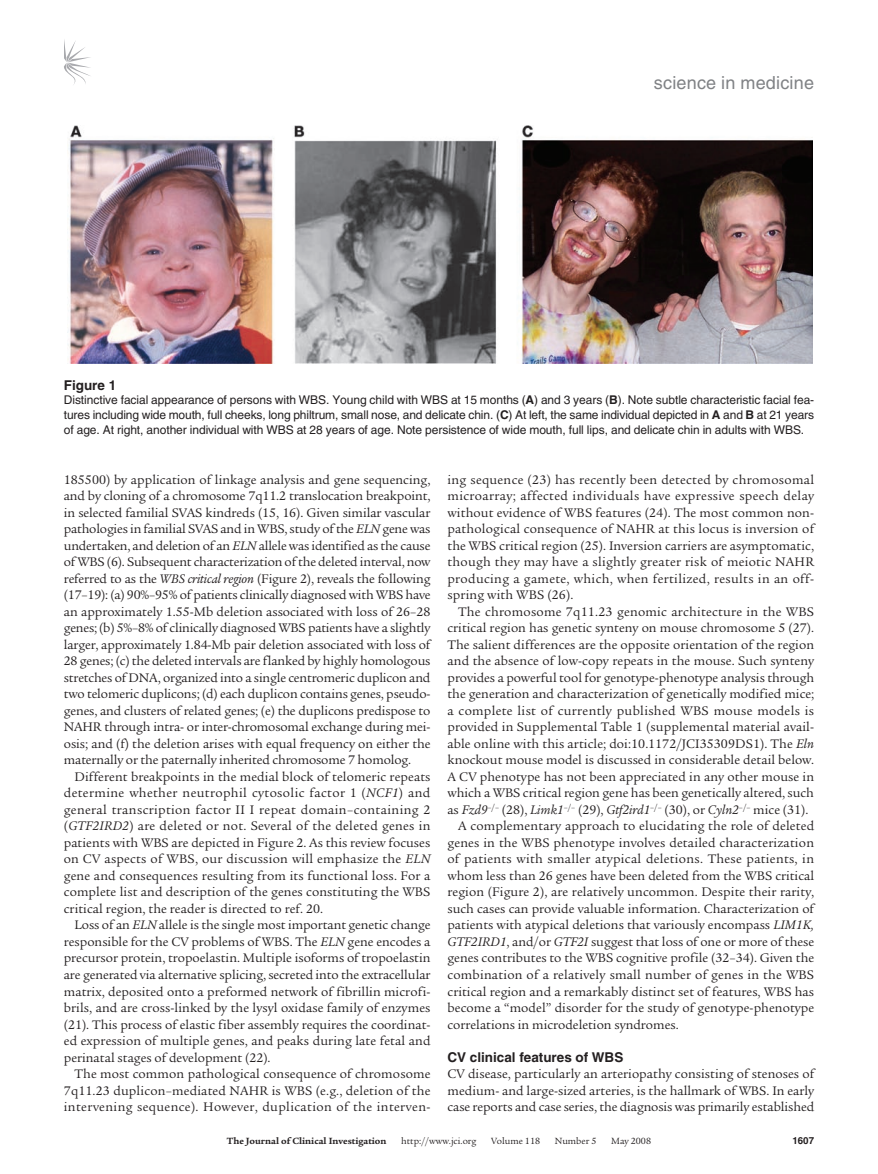
<style>
.page{position:relative;width:878px;height:1174px;background:#fff}
.page>*{position:absolute;margin:0;border:0;box-sizing:border-box;transform-origin:0 0}
.t1{font:18px "Helvetica LT Std";letter-spacing:.01em;color:#808285}
.t2{font:13.5px/16.5px "Legacy Serif Std";letter-spacing:.005em;color:#231f20;text-align:justify}
.t3{font:13.5px "Legacy Serif Std";letter-spacing:.025em;color:#231f20}
.t4{font:700 13.5px "Helvetica LT Std";color:#231f20}
.t5{font:12px/14.7px "Helvetica LT Std";letter-spacing:-.005em;color:#231f20;text-align:justify}
.t6{font:9.75px "Legacy Serif Std";color:#231f20}
.t7{font:700 9.75px "Legacy Serif Std";color:#231f20}
.t8{font:700 9.75px "Helvetica LT Std";color:#231f20}
.s1{font-weight:700}
.s2{font-style:italic}
</style>
<div class="page">
<svg style="left:64px;top:39px;width:27px;height:46px"></svg>
<img style="left:67px;top:126px;width:745px;height:238px">
<h1 class="t1" style="left:654px;top:72px;width:162px">science in medicine</h1>
<p class="t4" style="left:64px;top:377px;width:54px">Figure 1</p>
<p class="t5" style="left:64px;top:393px;width:751px">Distinctive facial appearance of persons with WBS. Young child with WBS at 15 months (<span class="s1">A</span>) and 3 years (<span class="s1">B</span>). Note subtle characteristic facial fea&shy;tures including wide mouth, full cheeks, long philtrum, small nose, and delicate chin. (<span class="s1">C</span>) At left, the same individual depicted in <span class="s1">A</span> and <span class="s1">B</span> at 21 years of age. At right, another individual with WBS at 28 years of age. Note persistence of wide mouth, full lips, and delicate chin in adults with WBS.</p>
<p class="t2" style="left:64px;top:471px;width:368px">185500) by application of linkage analysis and gene sequencing, and by cloning of a chromosome 7q11.2 translocation breakpoint, in selected familial SVAS kindreds (15, 16). Given similar vascular pathologies in familial SVAS and in WBS, study of the <span class="s2">ELN</span> gene was undertaken, and deletion of an <span class="s2">ELN</span> allele was identified as the cause of WBS (6). Subsequent characterization of the deleted interval, now referred to as the <span class="s2">WBS critical region</span> (Figure 2), reveals the following (17–19): (a) 90%–95% of patients clinically diagnosed with WBS have an approximately 1.55-Mb deletion associated with loss of 26–28 genes; (b) 5%–8% of clinically diagnosed WBS patients have a slightly larger, approximately 1.84-Mb pair deletion associated with loss of 28 genes; (c) the deleted intervals are flanked by highly homologous stretches of DNA, organized into a single centromeric duplicon and two telomeric duplicons; (d) each duplicon contains genes, pseudo&shy;genes, and clusters of related genes; (e) the duplicons predispose to NAHR through intra- or inter-chromosomal exchange during mei&shy;osis; and (f) the deletion arises with equal frequency on either the maternally or the paternally inherited chromosome 7 homolog.</p>
<p class="t2" style="left:64px;top:768px;width:368px;text-indent:11px">Different breakpoints in the medial block of telomeric repeats determine whether neutrophil cytosolic factor 1 (<span class="s2">NCF1</span>) and general transcription factor II I repeat domain–containing 2 (<span class="s2">GTF2IRD2</span>) are deleted or not. Several of the deleted genes in patients with WBS are depicted in Figure 2. As this review focuses on CV aspects of WBS, our discussion will emphasize the <span class="s2">ELN </span>gene and consequences resulting from its functional loss. For a complete list and description of the genes constituting the WBS critical region, the reader is directed to ref. 20.</p>
<p class="t2" style="left:64px;top:917px;width:368px;text-indent:11px">Loss of an <span class="s2">ELN</span> allele is the single most important genetic change responsible for the CV problems of WBS. The <span class="s2">ELN</span> gene encodes a precursor protein, tropoelastin. Multiple isoforms of tropoelastin are generated via alternative splicing, secreted into the extracellular matrix, deposited onto a preformed network of fibrillin microfi&shy;brils, and are cross-linked by the lysyl oxidase family of enzymes (21). This process of elastic fiber assembly requires the coordinat&shy;ed expression of multiple genes, and peaks during late fetal and perinatal stages of development (22).</p>
<p class="t2" style="left:64px;top:1065px;width:368px;text-indent:11px">The most common pathological consequence of chromosome 7q11.23 duplicon–mediated NAHR is WBS (e.g., deletion of the intervening sequence). However, duplication of the interven-</p>
<p class="t2" style="left:447px;top:471px;width:368px">ing sequence (23) has recently been detected by chromosomal microarray; affected individuals have expressive speech delay without evidence of WBS features (24). The most common non&shy;pathological consequence of NAHR at this locus is inversion of the WBS critical region (25). Inversion carriers are asymptomatic, though they may have a slightly greater risk of meiotic NAHR producing a gamete, which, when fertilized, results in an off&shy;spring with WBS (26).</p>
<p class="t2" style="left:458px;top:603px;width:357px">The chromosome 7q11.23 genomic architecture in the WBS</p>
<p class="t2" style="left:447px;top:620px;width:368px">critical region has genetic synteny on mouse chromosome 5 (27).</p>
<p class="t2" style="left:447px;top:636px;width:368px">The salient differences are the opposite orientation of the region</p>
<p class="t2" style="left:447px;top:653px;width:368px">and the absence of low-copy repeats in the mouse. Such synteny</p>
<p class="t2" style="left:447px;top:669px;width:368px">provides a powerful tool for genotype-phenotype analysis through</p>
<p class="t2" style="left:447px;top:686px;width:368px">the generation and characterization of genetically modified mice;</p>
<p class="t3" style="left:447px;top:703px;width:368px">a complete list of currently published WBS mouse models is</p>
<p class="t2" style="left:447px;top:719px;width:368px">provided in Supplemental Table 1 (supplemental material avail-</p>
<p class="t2" style="left:447px;top:735px;width:368px">able online with this article; doi:10.1172/JCI35309DS1). The <span class="s2">Eln</span></p>
<p class="t2" style="left:447px;top:752px;width:368px">knockout mouse model is discussed in considerable detail below.</p>
<p class="t2" style="left:447px;top:768px;width:368px">A CV phenotype has not been appreciated in any other mouse in</p>
<p class="t2" style="left:447px;top:785px;width:368px">which a WBS critical region gene has been genetically altered, such</p>
<p class="t2" style="left:447px;top:801px;width:362px">as <span class="s2">Fzd9</span><sup>–/–</sup> (28), <span class="s2">Limk1</span><sup>–/–</sup> (29), <span class="s2">Gtf2ird1</span><sup>–/–</sup> (30), or <span class="s2">Cyln2</span><sup>–/–</sup> mice (31).</p>
<p class="t2" style="left:458px;top:818px;width:357px">A complementary approach to elucidating the role of deleted</p>
<p class="t2" style="left:447px;top:834px;width:368px">genes in the WBS phenotype involves detailed characterization</p>
<p class="t2" style="left:447px;top:851px;width:368px">of patients with smaller atypical deletions. These patients, in</p>
<p class="t2" style="left:447px;top:867px;width:368px">whom less than 26 genes have been deleted from the WBS critical</p>
<p class="t2" style="left:447px;top:884px;width:368px">region (Figure 2), are relatively uncommon. Despite their rarity,</p>
<p class="t2" style="left:447px;top:900px;width:368px">such cases can provide valuable information. Characterization of</p>
<p class="t2" style="left:447px;top:917px;width:368px">patients with atypical deletions that variously encompass <span class="s2">LIM1K,</span></p>
<p class="t2" style="left:447px;top:933px;width:368px"><span class="s2">GTF2IRD1</span>, and/or <span class="s2">GTF2I</span> suggest that loss of one or more of these</p>
<p class="t2" style="left:447px;top:950px;width:368px">genes contributes to the WBS cognitive profile (32–34). Given the</p>
<p class="t2" style="left:447px;top:966px;width:368px">combination of a relatively small number of genes in the WBS</p>
<p class="t2" style="left:447px;top:983px;width:368px">critical region and a remarkably distinct set of features, WBS has</p>
<p class="t2" style="left:447px;top:999px;width:368px">become a “model” disorder for the study of genotype-phenotype</p>
<p class="t2" style="left:447px;top:1016px;width:233px">correlations in microdeletion syndromes.</p>
<p class="t4" style="left:447px;top:1048px;width:177px">CV clinical features of WBS</p>
<p class="t2" style="left:447px;top:1065px;width:368px">CV disease, particularly an arteriopathy consisting of stenoses of medium- and large-sized arteries, is the hallmark of WBS. In early case reports and case series, the diagnosis was primarily established</p>
<p class="t7" style="left:227px;top:1135px;width:161px">The Journal of Clinical Investigation</p>
<p class="t6" style="left:401px;top:1135px;width:77px">http://www.jci.org</p>
<p class="t6" style="left:491px;top:1135px;width:50px">Volume 118</p>
<p class="t6" style="left:555px;top:1135px;width:43px">Number 5</p>
<p class="t6" style="left:611px;top:1135px;width:41px">May 2008</p>
<p class="t8" style="left:792px;top:1134px;width:23px">1607</p>
</div>
